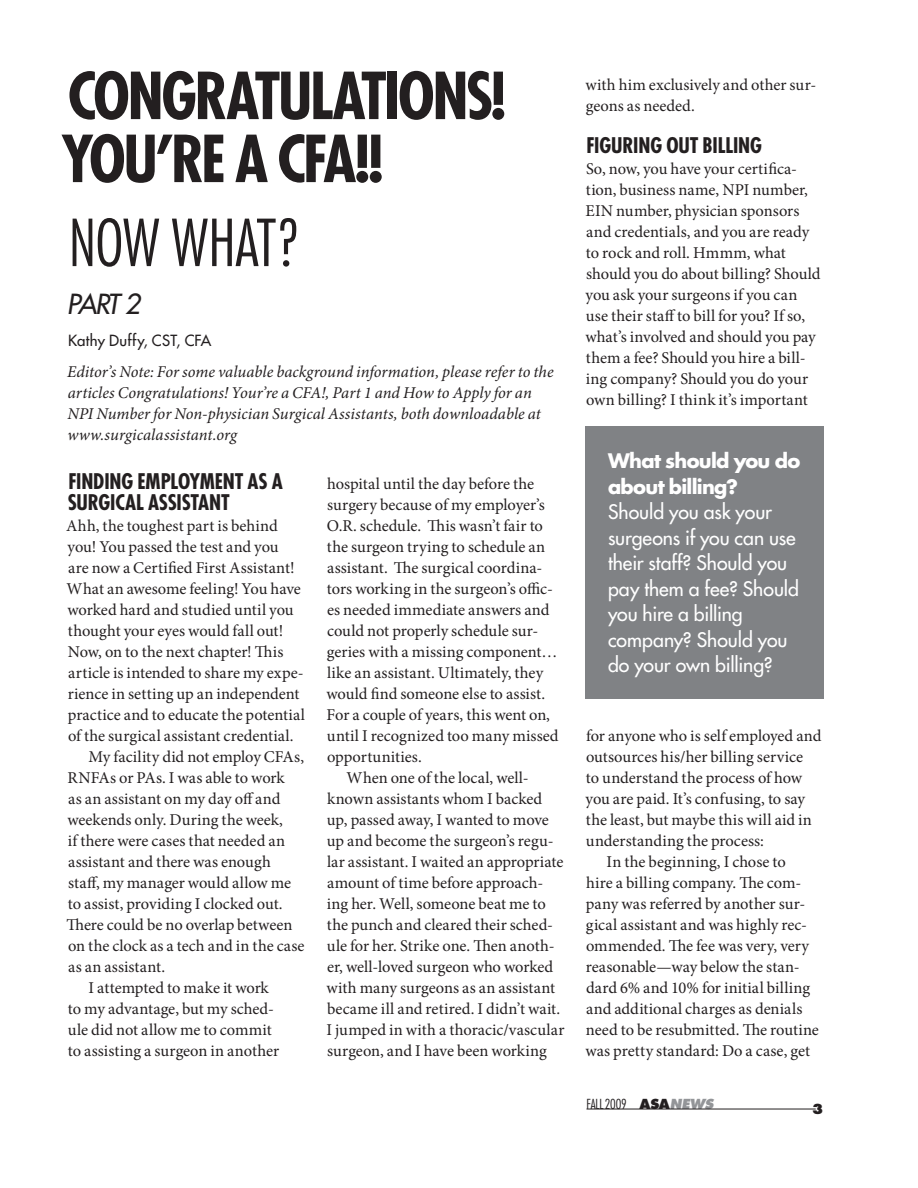
<style>
.page{position:relative;width:918px;height:1188px;background:#fff}
.page>*{position:absolute;margin:0;border:0;box-sizing:border-box;transform-origin:0 0}
.t1{font:700 condensed 63px/63px "Futura";letter-spacing:-.04em;color:#231f20}
.t2{font:300 condensed 63px "Futura";letter-spacing:-.015em;color:#231f20}
.t3{font:italic 27px "Futura";color:#231f20}
.t4{font:700 condensed 21px/21px "Futura";letter-spacing:-.01em;color:#231f20}
.Sub_3{font:19.5px/25.5px "Futura";color:#fff}
.Sub_3-2{font:700 19.5px/25.5px "Futura";letter-spacing:-.035em;color:#fff}
.Normal_1st{font:16.5px/21px "Minion Pro";color:#231f20}
.Normal_1st-2{font:italic 16.5px/21px "Minion Pro";color:#231f20}
.Sub_3-3{font:15px "Futura";letter-spacing:.02em;color:#231f20}
.t5{font:300 condensed 13.5px "Futura";letter-spacing:-.015em;color:#231f20}
.t6{font:800 13.5px "Futura";color:#231f20}
.s1{font-weight:800;font-stretch:normal}
.s2{font-weight:800;font-style:italic;font-stretch:normal;color:#939598}
</style>
<div class="page">
<div style="left:585px;top:426px;width:239px;height:273px;background:#808285"></div>
<hr style="left:587px;top:1109px;width:229px;height:1px;background:#231f20">
<p class="t1" style="left:61px;top:64px;width:446px">CONGRATULATIONS!<br>YOU’RE A CFA!!</p>
<p class="t2" style="left:69px;top:203px;width:235px">NOW WHAT?</p>
<p class="t3" style="left:67px;top:287px;width:75px">PART 2</p>
<p class="Sub_3-3" style="left:68px;top:330px;width:145px">Kathy Duffy, CST, CFA</p>
<p class="Normal_1st-2" style="left:67px;top:361px;width:488px">Editor’s Note: For some valuable background information, please refer to the articles Congratulations! Your’re a CFA!, Part 1 and How to Apply for an NPI Number for Non-physician Surgical Assistants, both downloadable at www.surgicalassistant.org</p>
<p class="t4" style="left:68px;top:471px;width:217px">FINDING EMPLOYMENT AS A<br>SURGICAL ASSISTANT</p>
<p class="Normal_1st" style="left:66px;top:515px;width:240px">Ahh, the toughest part is behind you! You passed the test and you<br>are now a Certified First Assistant!<br>What an awesome feeling! You have worked hard and studied until you thought your eyes would fall out!<br>Now, on to the next chapter! This article is intended to share my expe&shy;rience in setting up an independent practice and to educate the potential of the surgical assistant credential.</p>
<p class="Normal_1st" style="left:66px;top:746px;width:240px;text-indent:22px">My facility did not employ CFAs,<br>RNFAs or PAs. I was able to work<br>as an assistant on my day off and weekends only. During the week,<br>if there were cases that needed an assistant and there was enough staff, my manager would allow me to assist, providing I clocked out.<br>There could be no overlap between on the clock as a tech and in the case as an assistant.</p>
<p class="Normal_1st" style="left:68px;top:977px;width:213px;text-indent:21px">I attempted to make it work to my advantage, but my sched&shy;ule did not allow me to commit to assisting a surgeon in another</p>
<p class="Normal_1st" style="left:326px;top:473px;width:234px">hospital until the day before the surgery because of my employer’s<br>O.R. schedule. This wasn’t fair to the surgeon trying to schedule an assistant. The surgical coordina&shy;tors working in the surgeon’s offic&shy;es needed immediate answers and could not properly schedule sur&shy;geries with a missing component… like an assistant. Ultimately, they would find someone else to assist.<br>For a couple of years, this went on, until I recognized too many missed opportunities.</p>
<p class="Normal_1st" style="left:326px;top:767px;width:240px;text-indent:20px">When one of the local, well&shy;known assistants whom I backed up, passed away, I wanted to move up and become the surgeon’s regu&shy;lar assistant. I waited an appropriate amount of time before approach&shy;ing her. Well, someone beat me to the punch and cleared their sched&shy;ule for her. Strike one. Then anoth&shy;er, well-loved surgeon who worked with many surgeons as an assistant became ill and retired. I didn’t wait.<br>I jumped in with a thoracic/vascular surgeon, and I have been working</p>
<p class="Normal_1st" style="left:585px;top:74px;width:232px">with him exclusively and other sur&shy;geons as needed.</p>
<p class="t4" style="left:586px;top:135px;width:177px">FIGURING OUT BILLING</p>
<p class="Normal_1st" style="left:585px;top:158px;width:237px">So, now, you have your certifica&shy;tion, business name, NPI number,<br>EIN number, physician sponsors and credentials, and you are ready to rock and roll. Hmmm, what should you do about billing? Should you ask your surgeons if you can use their staff to bill for you? If so, what’s involved and should you pay them a fee? Should you hire a bill&shy;ing company? Should you do your own billing? I think it’s important</p>
<p class="Sub_3-2" style="left:608px;top:448px;width:194px">What should you do about billing?</p>
<p class="Sub_3" style="left:608px;top:499px;width:193px">Should you ask your surgeons if you can use their staff? Should you pay them a fee? Should you hire a billing company? Should you do your own billing?</p>
<p class="Normal_1st" style="left:586px;top:725px;width:237px">for anyone who is self employed and outsources his/her billing service<br>to understand the process of how you are paid. It’s confusing, to say the least, but maybe this will aid in understanding the process:</p>
<p class="Normal_1st" style="left:585px;top:851px;width:235px;text-indent:21px">In the beginning, I chose to<br>hire a billing company. The com&shy;pany was referred by another sur&shy;gical assistant and was highly rec&shy;ommended. The fee was very, very reasonable—way below the stan&shy;dard 6% and 10% for initial billing and additional charges as denials need to be resubmitted. The routine was pretty standard: Do a case, get</p>
<p class="t5" style="left:586px;top:1096px;width:129px">FALL 2009 <span class="s1">ASA</span><span class="s2">NEWS</span></p>
<p class="t6" style="left:812px;top:1100px;width:13px">3</p>
</div>
